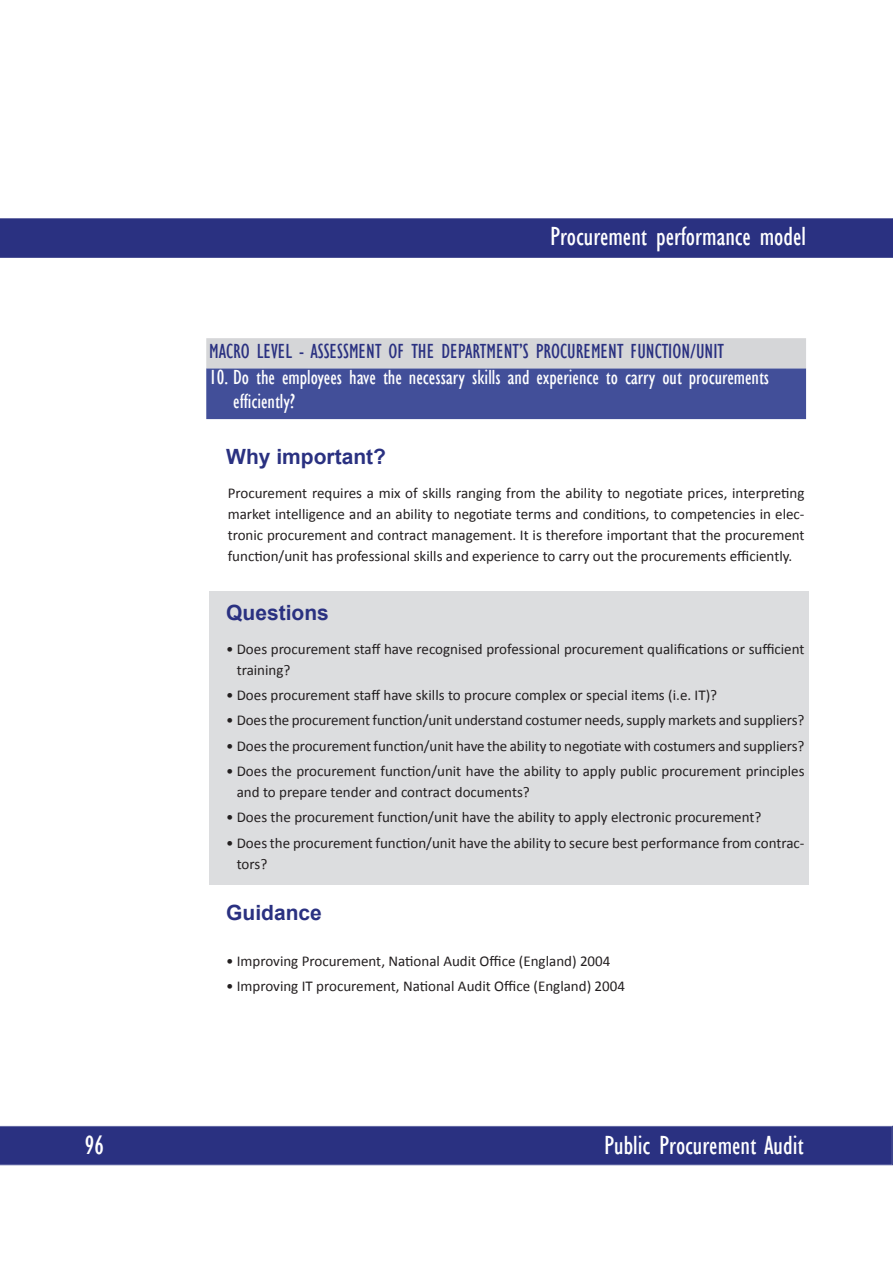
<style>
.page{position:relative;width:893px;height:1263px;background:#fff}
.page>*{position:absolute;margin:0;border:0;box-sizing:border-box;transform-origin:0 0}
.t1{font:condensed 27px "Gill Sans";color:#fff}
.an_titulo_copy_2{font:condensed 21px/24px "Gill Sans";color:#fff}
.titulo1_copy_3{font:condensed 21px "Gill Sans";color:#2a3181}
.titulo1_copy_5{font:700 21px "Arial";color:#2a3181}
._2_a___Alínea_c{font:15px/21px "Calibri";color:#231f20}
.Normal_2{font:15px/21px "Calibri";color:#231f20;text-align:justify}
</style>
<div class="page">
<div style="left:0;top:1126px;width:893px;height:39px;background:#2a3181"></div>
<div style="left:0;top:218px;width:893px;height:40px;background:#2a3181"></div>
<div style="left:209px;top:591px;width:600px;height:293px;background:#dcdddf"></div>
<div style="left:206px;top:368px;width:600px;height:51px;background:#424f99;border:2px solid #424f99"></div>
<div style="left:206px;top:338px;width:600px;height:30px;background:#d5d6d8"></div>
<svg style="left:350px;top:370px;width:26px;height:1px"></svg>
<svg style="left:383px;top:370px;width:19px;height:1px"></svg>
<svg style="left:472px;top:369px;width:29px;height:2px"></svg>
<svg style="left:507px;top:370px;width:22px;height:1px"></svg>
<svg style="left:536px;top:369px;width:63px;height:2px"></svg>
<svg style="left:212px;top:369px;width:130px;height:2px"></svg>
<h1 class="t1" style="left:550px;top:220px;width:257px">Procurement performance model</h1>
<p class="titulo1_copy_3" style="left:209px;top:338px;width:516px">MACRO LEVEL - ASSESSMENT OF THE DEPARTMENT’S PROCUREMENT FUNCTION/UNIT</p>
<p class="an_titulo_copy_2" style="left:233px;top:365px;width:537px;text-indent:-24px">10. Do the employees have the necessary skills and experience to carry out procurements efficiently?</p>
<p class="titulo1_copy_5" style="left:226px;top:442px;width:161px">Why important?</p>
<p class="Normal_2" style="left:228px;top:482px;width:578px">Procurement requires a mix of skills ranging from the ability to negotiate prices, interpreting market intelligence and an ability to negotiate terms and conditions, to competencies in elec&shy;tronic procurement and contract management. It is therefore important that the procurement function/unit has professional skills and experience to carry out the procurements efficiently.</p>
<p class="titulo1_copy_5" style="left:226px;top:599px;width:104px">Questions</p>
<p class="_2_a___Alínea_c" style="left:237px;top:638px;width:569px;text-indent:-10px">• Does procurement staff have recognised professional procurement qualifications or sufficient training?</p>
<p class="_2_a___Alínea_c" style="left:226px;top:685px;width:492px">• Does procurement staff have skills to procure complex or special items (i.e. IT)?</p>
<p class="_2_a___Alínea_c" style="left:226px;top:710px;width:580px">• Does the procurement function/unit understand costumer needs, supply markets and suppliers?</p>
<p class="_2_a___Alínea_c" style="left:226px;top:735px;width:580px">• Does the procurement function/unit have the ability to negotiate with costumers and suppliers?</p>
<p class="_2_a___Alínea_c" style="left:237px;top:760px;width:569px;text-indent:-10px">• Does the procurement function/unit have the ability to apply public procurement principles and to prepare tender and contract documents?</p>
<p class="_2_a___Alínea_c" style="left:226px;top:807px;width:537px">• Does the procurement function/unit have the ability to apply electronic procurement?</p>
<p class="_2_a___Alínea_c" style="left:237px;top:832px;width:569px;text-indent:-10px">• Does the procurement function/unit have the ability to secure best performance from contrac&shy;tors?</p>
<p class="titulo1_copy_5" style="left:226px;top:898px;width:97px">Guidance</p>
<p class="_2_a___Alínea_c" style="left:226px;top:951px;width:386px">• Improving Procurement, National Audit Office (England) 2004</p>
<p class="_2_a___Alínea_c" style="left:226px;top:976px;width:400px">• Improving IT procurement, National Audit Office (England) 2004</p>
<h1 class="t1" style="left:84px;top:1129px;width:21px">96</h1>
<h1 class="t1" style="left:604px;top:1129px;width:201px">Public Procurement Audit</h1>
</div>
